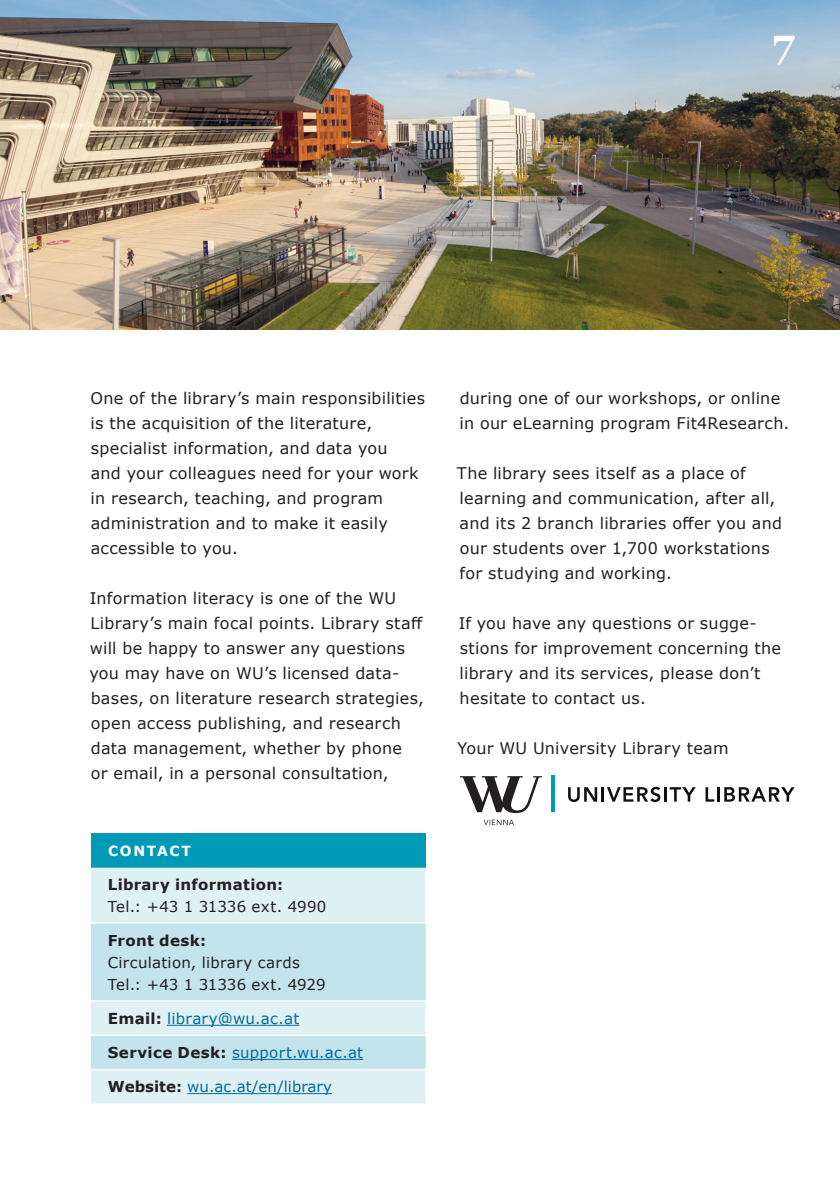
<style>
.page{position:relative;width:840px;height:1191px;background:#fff}
.page>*{position:absolute;margin:0;border:0;box-sizing:border-box;transform-origin:0 0}
.t1{font:700 40px "Georgia";color:#fff}
.t2{font:16px/25px "Verdana";letter-spacing:.015em;color:#231f20}
.t3{font:15.2px "Verdana";letter-spacing:.015em;color:#006b9e}
.t4{font:15px/22px "Verdana";letter-spacing:.015em;color:#231f20}
.t5{font:700 15px "Verdana";letter-spacing:.02em;color:#231f20}
.t6{font:15px "Verdana";letter-spacing:.02em;color:#006b9e}
.t7{font:15px "Verdana";color:#006b9e}
.t8{font:700 14px "Verdana";letter-spacing:.115em;color:#fff}
.s1{font-weight:700;color:#231f20}
</style>
<div class="page">
<div style="left:91px;top:833px;width:334px;height:34px;background:#009ab7"></div>
<div style="left:91px;top:867px;width:334px;height:236px;background:#dff1f5"></div>
<svg style="left:91px;top:923px;width:334px;height:145px;background:#cae6ee"></svg>
<hr style="left:91px;top:922px;width:334px;height:1px;background:#fff">
<hr style="left:91px;top:1000px;width:334px;height:1px;background:#fff">
<hr style="left:91px;top:1034px;width:334px;height:2px;background:#fff">
<hr style="left:91px;top:1068px;width:334px;height:2px;background:#fff">
<hr style="left:167px;top:1024px;width:132px;height:1px;background:#006b9e">
<hr style="left:232px;top:1059px;width:131px;height:1px;background:#006b9e">
<hr style="left:187px;top:1093px;width:145px;height:1px;background:#006b9e">
<svg style="left:568px;top:787px;width:29px;height:15px"></svg>
<hr style="left:601px;top:787px;width:3px;height:14px;background:#0d0f11">
<svg style="left:607px;top:787px;width:53px;height:15px"></svg>
<hr style="left:663px;top:787px;width:3px;height:14px;background:#0d0f11">
<svg style="left:669px;top:787px;width:26px;height:14px"></svg>
<svg style="left:705px;top:787px;width:89px;height:14px"></svg>
<svg style="left:459px;top:776px;width:82px;height:49px"></svg>
<hr style="left:551px;top:775px;width:3px;height:37px;background:#009ab7">
<img style="left:0;top:0;width:839px;height:329px">
<h1 class="t1" style="left:772px;top:17px;width:24px">7</h1>
<p class="t2" style="left:90px;top:386px;width:336px">One of the library’s main responsibilities is the acquisition of the literature, specialist information, and data you<br>and your colleagues need for your work in research, teaching, and program administration and to make it easily accessible to you.</p>
<p class="t2" style="left:89px;top:586px;width:336px">Information literacy is one of the WU Library’s main focal points. Library staff will be happy to answer any questions you may have on WU’s licensed data&shy;bases, on literature research strategies, open access publishing, and research data management, whether by phone<br>or email, in a personal consultation,</p>
<p class="t8" style="left:108px;top:841px;width:84px">CONTACT</p>
<p class="t5" style="left:108px;top:873px;width:177px">Library information:</p>
<p class="t4" style="left:108px;top:895px;width:220px">Tel.: +43 1 31336 ext. 4990</p>
<p class="t5" style="left:108px;top:929px;width:100px">Front desk:</p>
<p class="t4" style="left:108px;top:951px;width:219px">Circulation, library cards<br>Tel.: +43 1 31336 ext. 4929</p>
<p class="t3" style="left:108px;top:1008px;width:193px"><span class="s1">Email:</span> library@wu.ac.at</p>
<p class="t6" style="left:108px;top:1042px;width:257px"><span class="s1">Service Desk:</span> support.wu.ac.at</p>
<p class="t7" style="left:108px;top:1076px;width:225px"><span class="s1">Website:</span> wu.ac.at/en/library</p>
<p class="t2" style="left:459px;top:386px;width:331px">during one of our workshops, or online in our eLearning program Fit4Research.</p>
<p class="t2" style="left:456px;top:461px;width:326px">The library sees itself as a place of learning and communication, after all, and its 2 branch libraries offer you and our students over 1,700 workstations for studying and working.</p>
<p class="t2" style="left:458px;top:610px;width:324px">If you have any questions or sugge&shy;stions for improvement concerning the library and its services, please don’t hesitate to contact us.</p>
<p class="t2" style="left:457px;top:735px;width:273px">Your WU University Library team</p>
</div>
